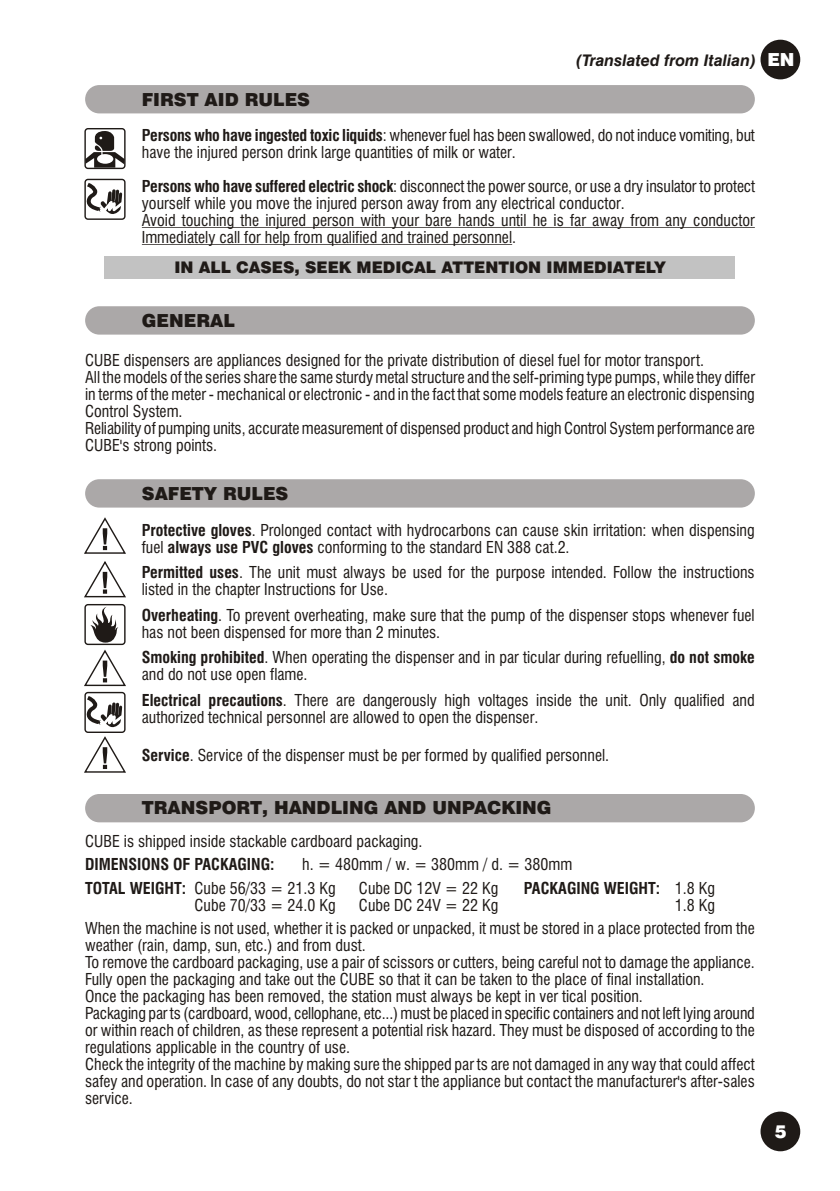
<style>
.page{position:relative;width:840px;height:1191px;background:#fff}
.page>*{position:absolute;margin:0;border:0;box-sizing:border-box;transform-origin:0 0}
.t1{font:900 18px "Swiss 721 BT";color:#1f1a17}
.t2{font:900 18px "Swiss 721 BT";color:#fff}
.t3{font:condensed 16px/17px "Swiss 721 BT";color:#1f1a17}
.t4{font:700 condensed 16px "Swiss 721 BT";color:#1f1a17}
.t5{font:900 16px "Swiss 721 BT";color:#1f1a17}
.t6{font:italic 700 16px "Swiss 721 BT";color:#1f1a17}
.s1{font-weight:900;font-style:normal;font-size:18px;color:#fff}
.s2{font-weight:700}
.s3{font-weight:400}
</style>
<div class="page">
<div style="left:760px;top:1111px;width:39px;height:40px;background:#1f1a17;border-radius:50%"></div>
<div style="left:85px;top:85px;width:669px;height:28px;background:#aba8a8;border-radius:14px"></div>
<div style="left:85px;top:306px;width:669px;height:28px;background:#aba8a8;border-radius:14px"></div>
<div style="left:85px;top:479px;width:669px;height:28px;background:#aba8a8;border-radius:14px"></div>
<div style="left:85px;top:794px;width:669px;height:28px;background:#aba8a8;border-radius:14px"></div>
<svg style="left:86px;top:131px;width:37px;height:36px"></svg>
<div style="left:84px;top:128px;width:41px;height:41px;border:1px solid #1f1a17;border-radius:3px"></div>
<svg style="left:86px;top:181px;width:37px;height:37px"></svg>
<div style="left:84px;top:179px;width:41px;height:41px;border:1px solid #1f1a17;border-radius:3px"></div>
<svg style="left:84px;top:517px;width:42px;height:81px"></svg>
<svg style="left:84px;top:649px;width:42px;height:124px"></svg>
<div style="left:84px;top:692px;width:41px;height:41px;border:1px solid #1f1a17;border-radius:3px"></div>
<svg style="left:90px;top:606px;width:28px;height:36px"></svg>
<div style="left:84px;top:604px;width:41px;height:41px;border:1px solid #1f1a17;border-radius:3px"></div>
<hr style="left:142px;top:227px;width:612px;height:1px;background:#1f1a17">
<hr style="left:142px;top:244px;width:370px;height:1px;background:#1f1a17">
<div style="left:105px;top:256px;width:629px;height:22px;background:#c2c2c2"></div>
<div style="left:760px;top:40px;width:39px;height:39px;background:#1f1a17;border-radius:50%"></div>
<p class="t1" style="left:142px;top:92px;width:170px">FIRST AID RULES</p>
<p class="t6" style="left:575px;top:54px;width:220px">(Translated from Italian) <span class="s1">EN</span></p>
<p class="t3" style="left:142px;top:128px;width:614px"><span class="s2">Persons who have ingested toxic liquids</span>: whenever fuel has been swallowed, do not induce vomiting, but have the injured person drink large quantities of milk or water.</p>
<p class="t3" style="left:142px;top:179px;width:614px"><span class="s2">Persons who have suffered electric shock</span>: disconnect the power source, or use a dry insulator to protect yourself while you move the injured person away from any electrical conductor.<br>Avoid touching the injured person with your bare hands until he is far away from any conductor Immediately call for help from qualified and trained personnel.</p>
<p class="t5" style="left:174px;top:261px;width:493px">IN ALL CASES, SEEK MEDICAL ATTENTION IMMEDIATELY</p>
<p class="t1" style="left:142px;top:313px;width:94px">GENERAL</p>
<p class="t3" style="left:85px;top:353px;width:671px">CUBE dispensers are appliances designed for the private distribution of diesel fuel for motor transport.<br>All the models of the series share the same sturdy metal structure and the self-priming type pumps, while they differ in terms of the meter - mechanical or electronic - and in the fact that some models feature an electronic dispensing Control System.<br>Reliability of pumping units, accurate measurement of dispensed product and high Control System performance are CUBE's strong points.</p>
<p class="t1" style="left:142px;top:486px;width:148px">SAFETY RULES</p>
<p class="t3" style="left:142px;top:523px;width:614px"><span class="s2">Protective gloves</span>. Prolonged contact with hydrocarbons can cause skin irritation: when dispensing fuel <span class="s2">always use PVC gloves</span> conforming to the standard EN 388 cat.2.</p>
<p class="t3" style="left:142px;top:566px;width:614px"><span class="s2">Permitted uses</span>. The unit must always be used for the purpose intended. Follow the instructions listed in the chapter Instructions for Use.</p>
<p class="t3" style="left:142px;top:608px;width:614px"><span class="s2">Overheating</span>. To prevent overheating, make sure that the pump of the dispenser stops whenever fuel has not been dispensed for more than 2 minutes.</p>
<p class="t3" style="left:142px;top:651px;width:614px"><span class="s2">Smoking prohibited</span>. When operating the dispenser and in par ticular during refuelling, <span class="s2">do not smoke </span>and do not use open flame.</p>
<p class="t3" style="left:142px;top:693px;width:614px"><span class="s2">Electrical precautions</span>. There are dangerously high voltages inside the unit. Only qualified and authorized technical personnel are allowed to open the dispenser.</p>
<p class="t3" style="left:142px;top:748px;width:468px"><span class="s2">Service</span>. Service of the dispenser must be per formed by qualified personnel.</p>
<p class="t1" style="left:142px;top:801px;width:411px">TRANSPORT, HANDLING AND UNPACKING</p>
<p class="t3" style="left:85px;top:834px;width:339px">CUBE is shipped inside stackable cardboard packaging.</p>
<p class="t4" style="left:85px;top:858px;width:191px">DIMENSIONS OF PACKAGING:</p>
<p class="t3" style="left:85px;top:854px;width:488px;line-height:23.4px;text-indent:217px">h. = 480mm / w. = 380mm / d. = 380mm<br><span class="s2">TOTAL WEIGHT:</span> Cube 56/33 = 21.3 Kg</p>
<p class="t3" style="left:359px;top:881px;width:141px">Cube DC 12V = 22 Kg</p>
<p class="t4" style="left:523px;top:881px;width:192px">PACKAGING WEIGHT: <span class="s3">1.8 Kg</span></p>
<p class="t3" style="left:194px;top:898px;width:143px">Cube 70/33 = 24.0 Kg</p>
<p class="t3" style="left:359px;top:898px;width:141px">Cube DC 24V = 22 Kg</p>
<p class="t3" style="left:85px;top:894px;width:670px;line-height:23.4px;text-indent:589px">1.8 Kg<br>When the machine is not used, whether it is packed or unpacked, it must be stored in a place protected from the</p>
<p class="t3" style="left:85px;top:938px;width:671px">weather (rain, damp, sun, etc.) and from dust.<br>To remove the cardboard packaging, use a pair of scissors or cutters, being careful not to damage the appliance.<br>Fully open the packaging and take out the CUBE so that it can be taken to the place of final installation.<br>Once the packaging has been removed, the station must always be kept in ver tical position.<br>Packaging par ts (cardboard, wood, cellophane, etc...) must be placed in specific containers and not left lying around or within reach of children, as these represent a potential risk hazard. They must be disposed of according to the regulations applicable in the country of use.<br>Check the integrity of the machine by making sure the shipped par ts are not damaged in any way that could affect safey and operation. In case of any doubts, do not star t the appliance but contact the manufacturer's after-sales service.</p>
<p class="t2" style="left:774px;top:1123px;width:13px">5</p>
</div>
